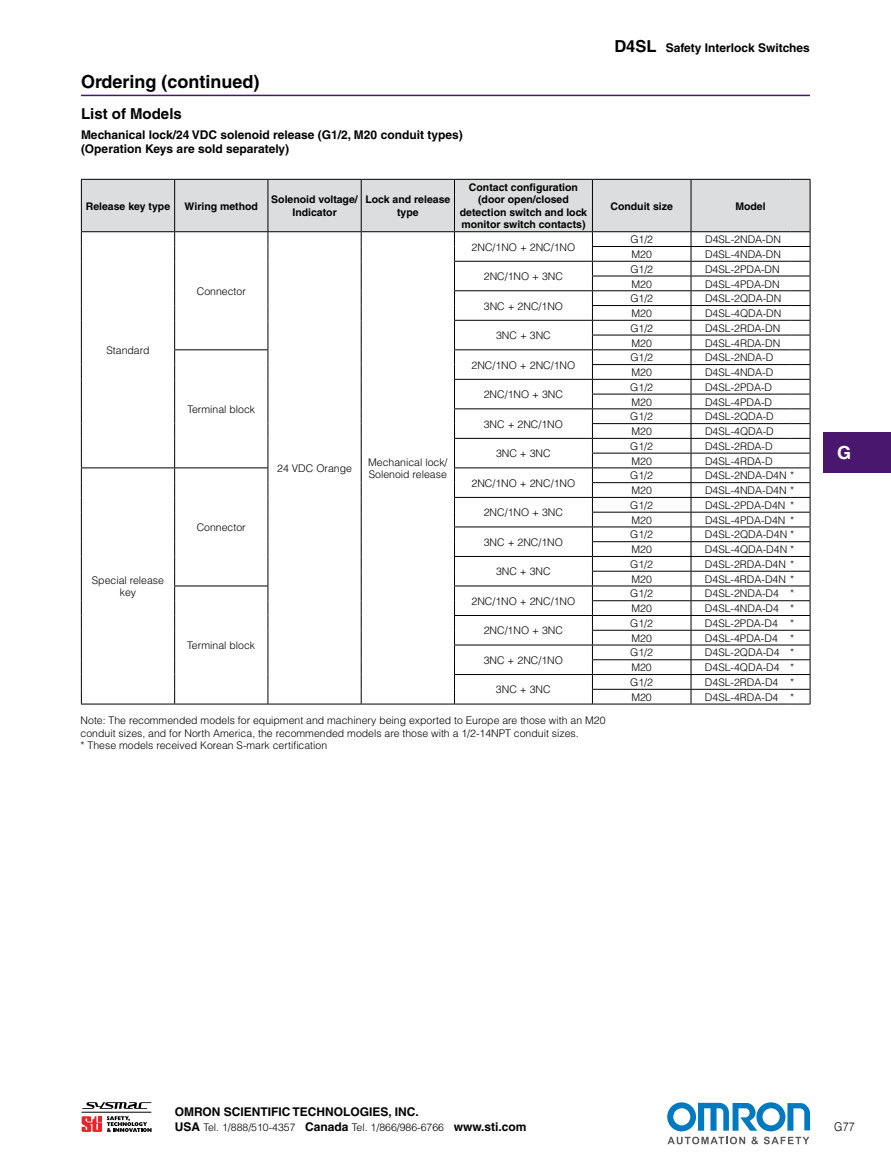
<style>
.page{position:relative;width:891px;height:1175px;background:#fff}
.page>*{position:absolute;margin:0;border:0;box-sizing:border-box;transform-origin:0 0}
.t1{font:700 18px "Helvetica";color:#000}
.t2{font:700 18px "Helvetica";color:#fff}
.t3{font:700 15px "Helvetica";color:#000}
.t4{font:700 12px/14.4px "Helvetica";color:#000}
.t5{font:300 12px "Helvetica";color:#000;scale:.9 1}
.t6{font:300 10.5px/12.6px "Helvetica";color:#000}
.t7{font:700 10.5px/12.6px "Helvetica";color:#000;text-align:center}
.s1{font-size:16.5px}
.s2{font-weight:700;font-size:12px}
</style>
<div class="page">
<div style="left:824px;top:432px;width:67px;height:40px;background:#49176d"></div>
<svg style="left:86px;top:1102px;width:66px;height:6px"></svg>
<hr style="left:82px;top:1111px;width:69px;height:1px;background:#000">
<svg style="left:82px;top:1116px;width:70px;height:15px"></svg>
<svg style="left:667px;top:1102px;width:143px;height:42px"></svg>
<hr style="left:81px;top:95px;width:729px;height:1px;background:#49176d">
<svg style="left:81px;top:179px;width:730px;height:525px"></svg>
<h1 class="t1" style="left:81px;top:71px;width:180px">Ordering (continued)</h1>
<h2 class="t3" style="left:81px;top:105px;width:102px">List of Models</h2>
<p class="t4" style="left:81px;top:127px;width:383px">Mechanical lock/24 VDC solenoid release (G1/2, M20 conduit types) (Operation Keys are sold separately)</p>
<p class="t7" style="left:86px;top:199px;width:86px">Release key type</p>
<p class="t7" style="left:185px;top:199px;width:75px">Wiring method</p>
<p class="t7" style="left:271px;top:193px;width:88px">Solenoid voltage/<br>Indicator</p>
<p class="t7" style="left:365px;top:193px;width:86px">Lock and release type</p>
<p class="t6" style="left:107px;top:343px;width:44px">Standard</p>
<p class="t6" style="left:92px;top:573px;width:74px;text-align:center">Special release key</p>
<p class="t6" style="left:197px;top:284px;width:51px">Connector</p>
<p class="t6" style="left:187px;top:402px;width:69px">Terminal block</p>
<p class="t6" style="left:197px;top:521px;width:51px">Connector</p>
<p class="t6" style="left:277px;top:462px;width:76px">24 VDC Orange</p>
<p class="t6" style="left:368px;top:455px;width:81px">Mechanical lock/<br>Solenoid release</p>
<p class="t6" style="left:187px;top:639px;width:69px">Terminal block</p>
<p class="t7" style="left:460px;top:180px;width:129px">Contact configuration (door open/closed detection switch and lock monitor switch contacts)</p>
<p class="t6" style="left:472px;top:240px;width:105px">2NC/1NO + 2NC/1NO</p>
<p class="t6" style="left:484px;top:270px;width:81px">2NC/1NO + 3NC</p>
<p class="t6" style="left:484px;top:299px;width:81px">3NC + 2NC/1NO</p>
<p class="t6" style="left:496px;top:329px;width:56px">3NC + 3NC</p>
<p class="t6" style="left:472px;top:358px;width:105px">2NC/1NO + 2NC/1NO</p>
<p class="t6" style="left:484px;top:388px;width:81px">2NC/1NO + 3NC</p>
<p class="t6" style="left:484px;top:417px;width:81px">3NC + 2NC/1NO</p>
<p class="t6" style="left:496px;top:447px;width:56px">3NC + 3NC</p>
<p class="t6" style="left:472px;top:476px;width:105px">2NC/1NO + 2NC/1NO</p>
<p class="t6" style="left:484px;top:506px;width:81px">2NC/1NO + 3NC</p>
<p class="t6" style="left:484px;top:535px;width:81px">3NC + 2NC/1NO</p>
<p class="t6" style="left:496px;top:565px;width:56px">3NC + 3NC</p>
<p class="t6" style="left:471px;top:594px;width:105px">2NC/1NO + 2NC/1NO</p>
<p class="t6" style="left:484px;top:624px;width:81px">2NC/1NO + 3NC</p>
<p class="t6" style="left:484px;top:653px;width:81px">3NC + 2NC/1NO</p>
<p class="t6" style="left:496px;top:683px;width:56px">3NC + 3NC</p>
<p class="t4" style="left:614px;top:40px;width:197px"><span class="s1">D4SL</span> Safety Interlock Switches</p>
<p class="t7" style="left:610px;top:199px;width:64px">Conduit size</p>
<p class="t7" style="left:735px;top:199px;width:32px">Model</p>
<p class="t6" style="left:630px;top:233px;width:24px">G1/2</p>
<p class="t6" style="left:705px;top:233px;width:77px">D4SL-2NDA-DN</p>
<p class="t6" style="left:632px;top:248px;width:22px">M20</p>
<p class="t6" style="left:705px;top:248px;width:77px">D4SL-4NDA-DN</p>
<p class="t6" style="left:630px;top:262px;width:24px">G1/2</p>
<p class="t6" style="left:705px;top:262px;width:76px">D4SL-2PDA-DN</p>
<p class="t6" style="left:632px;top:277px;width:22px">M20</p>
<p class="t6" style="left:705px;top:277px;width:76px">D4SL-4PDA-DN</p>
<p class="t6" style="left:630px;top:292px;width:24px">G1/2</p>
<p class="t6" style="left:705px;top:292px;width:78px">D4SL-2QDA-DN</p>
<p class="t6" style="left:632px;top:307px;width:22px">M20</p>
<p class="t6" style="left:705px;top:307px;width:78px">D4SL-4QDA-DN</p>
<p class="t6" style="left:630px;top:321px;width:24px">G1/2</p>
<p class="t6" style="left:705px;top:321px;width:77px">D4SL-2RDA-DN</p>
<p class="t6" style="left:632px;top:336px;width:22px">M20</p>
<p class="t6" style="left:705px;top:336px;width:77px">D4SL-4RDA-DN</p>
<p class="t6" style="left:630px;top:351px;width:24px">G1/2</p>
<p class="t6" style="left:705px;top:351px;width:70px">D4SL-2NDA-D</p>
<p class="t6" style="left:632px;top:366px;width:22px">M20</p>
<p class="t6" style="left:705px;top:366px;width:70px">D4SL-4NDA-D</p>
<p class="t6" style="left:630px;top:380px;width:24px">G1/2</p>
<p class="t6" style="left:705px;top:380px;width:69px">D4SL-2PDA-D</p>
<p class="t6" style="left:631px;top:395px;width:22px">M20</p>
<p class="t6" style="left:705px;top:395px;width:69px">D4SL-4PDA-D</p>
<p class="t6" style="left:630px;top:410px;width:24px">G1/2</p>
<p class="t6" style="left:705px;top:410px;width:70px">D4SL-2QDA-D</p>
<p class="t6" style="left:631px;top:425px;width:22px">M20</p>
<p class="t6" style="left:705px;top:425px;width:70px">D4SL-4QDA-D</p>
<p class="t6" style="left:630px;top:439px;width:24px">G1/2</p>
<p class="t6" style="left:705px;top:439px;width:69px">D4SL-2RDA-D</p>
<p class="t6" style="left:631px;top:454px;width:22px">M20</p>
<p class="t6" style="left:705px;top:454px;width:69px">D4SL-4RDA-D</p>
<p class="t6" style="left:630px;top:469px;width:24px">G1/2</p>
<p class="t6" style="left:705px;top:469px;width:91px">D4SL-2NDA-D4N *</p>
<p class="t6" style="left:631px;top:484px;width:22px">M20</p>
<p class="t6" style="left:705px;top:484px;width:91px">D4SL-4NDA-D4N *</p>
<p class="t6" style="left:630px;top:498px;width:24px">G1/2</p>
<p class="t6" style="left:705px;top:498px;width:91px">D4SL-2PDA-D4N *</p>
<p class="t6" style="left:631px;top:513px;width:22px">M20</p>
<p class="t6" style="left:705px;top:513px;width:91px">D4SL-4PDA-D4N *</p>
<p class="t6" style="left:630px;top:528px;width:24px">G1/2</p>
<p class="t6" style="left:705px;top:528px;width:91px">D4SL-2QDA-D4N *</p>
<p class="t6" style="left:631px;top:543px;width:22px">M20</p>
<p class="t6" style="left:705px;top:543px;width:91px">D4SL-4QDA-D4N *</p>
<p class="t6" style="left:630px;top:557px;width:24px">G1/2</p>
<p class="t6" style="left:705px;top:557px;width:91px">D4SL-2RDA-D4N *</p>
<p class="t6" style="left:631px;top:572px;width:22px">M20</p>
<p class="t6" style="left:705px;top:572px;width:91px">D4SL-4RDA-D4N *</p>
<p class="t6" style="left:630px;top:587px;width:24px">G1/2</p>
<p class="t6" style="left:705px;top:587px;width:91px">D4SL-2NDA-D4 *</p>
<p class="t6" style="left:631px;top:602px;width:22px">M20</p>
<p class="t6" style="left:705px;top:602px;width:91px">D4SL-4NDA-D4 *</p>
<p class="t6" style="left:630px;top:616px;width:24px">G1/2</p>
<p class="t6" style="left:705px;top:616px;width:91px">D4SL-2PDA-D4 *</p>
<p class="t6" style="left:631px;top:631px;width:22px">M20</p>
<p class="t6" style="left:705px;top:631px;width:91px">D4SL-4PDA-D4 *</p>
<p class="t6" style="left:630px;top:646px;width:24px">G1/2</p>
<p class="t6" style="left:705px;top:646px;width:91px">D4SL-2QDA-D4 *</p>
<p class="t6" style="left:631px;top:661px;width:22px">M20</p>
<p class="t6" style="left:705px;top:661px;width:91px">D4SL-4QDA-D4 *</p>
<p class="t6" style="left:630px;top:675px;width:24px">G1/2</p>
<p class="t6" style="left:705px;top:675px;width:91px">D4SL-2RDA-D4 *</p>
<p class="t6" style="left:631px;top:690px;width:22px">M20</p>
<p class="t6" style="left:705px;top:690px;width:91px">D4SL-4RDA-D4 *</p>
<p class="t6" style="left:81px;top:713px;width:526px">Note: The recommended models for equipment and machinery being exported to Europe are those with an M20 conduit sizes, and for North America, the recommended models are those with a 1/2-14NPT conduit sizes.<br>* These models received Korean S-mark certification</p>
<h1 class="t2" style="left:837px;top:442px;width:16px">G</h1>
<p class="t4" style="left:175px;top:1104px;width:246px">Omron Scientific Technologies, Inc.</p>
<p class="t6" style="left:175px;top:1121px;width:353px"><span class="s2">USA</span> Tel. 1/888/510-4357 <span class="s2">Canada</span> Tel. 1/866/986-6766 <span class="s2">www.sti.com</span></p>
<p class="t5" style="left:834px;top:1119px;width:24px">G77</p>
</div>
